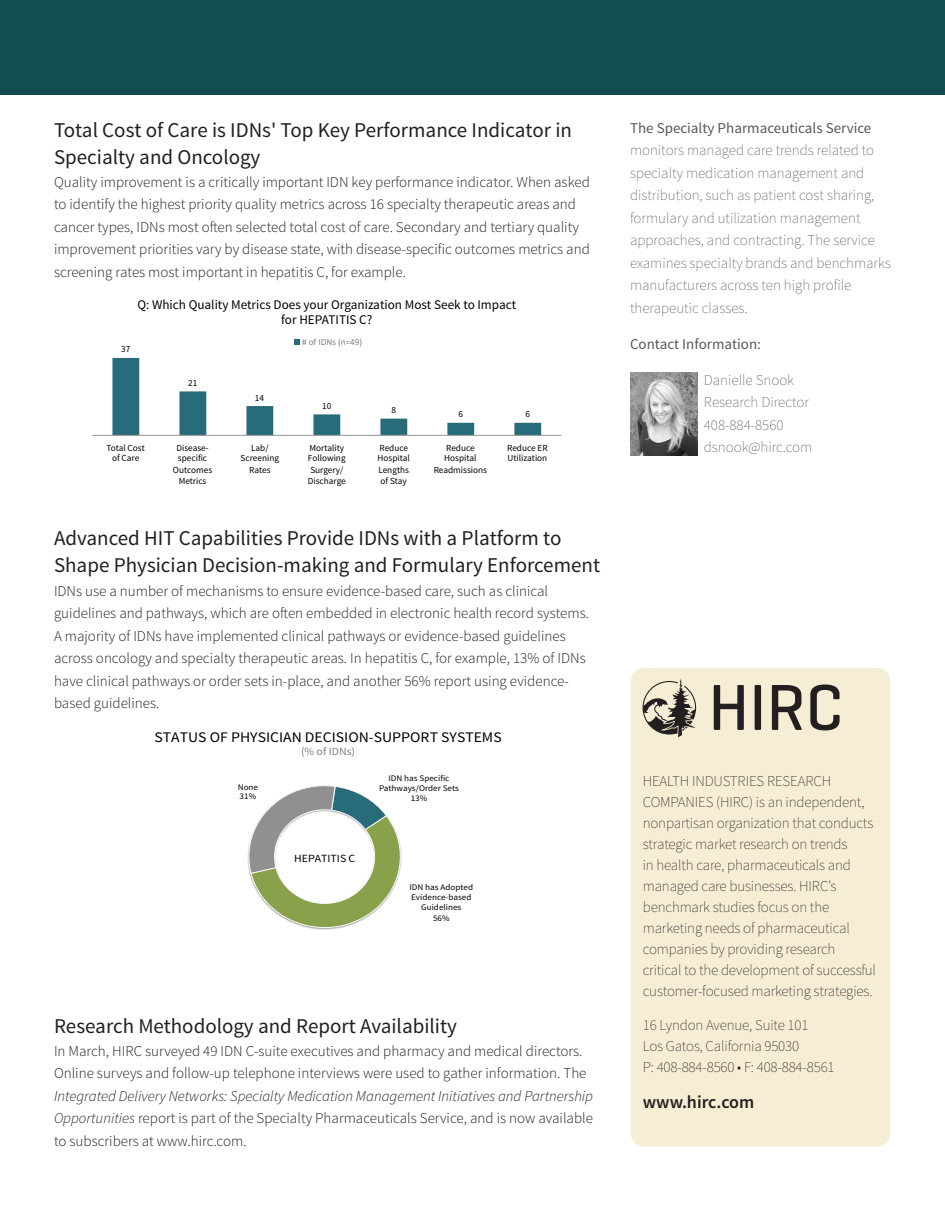
<style>
.page{position:relative;width:945px;height:1215px;background:#fff}
.page>*{position:absolute;margin:0;border:0;box-sizing:border-box;transform-origin:0 0}
.Subhead{font:21px/27px "Source Sans Pro";color:#231f20}
.Body_Text_-_New{font:21px "Source Sans Pro";color:#231f20}
.URL{font:600 18px "Source Sans Pro";color:#231f20}
.Body_Text_-_New-2{font:300 15px/22.5px "Source Sans Pro";color:#231f20}
.HIRC_Sign_Off{font:200 15px/21px "Source Sans Pro";letter-spacing:-.01em;color:#231f20}
.Subhead-2{font:300 15px/22.5px "Source Sans Pro";color:#231f20}
.Sidebar_text{font:200 15px/22.5px "Source Sans Pro";color:#57585a}
.Sidebar_text-2{font:15px "Source Sans Pro";color:#57585a}
.t1{font:14.7px "Source Sans Pro";color:#000;scale:1.07 1}
.t2{font:13.2px/15.9px "Source Sans Pro";color:#000;text-align:center}
.t3{font:10.95px "Source Sans Pro";color:#000;scale:1.07 1}
.t4{font:10.95px "Source Sans Pro";color:#7f7f7f;scale:1.07 1}
.t5{font:9.3px/11.1px "Source Sans Pro";color:#000;text-align:center}
.t6{font:9.3px "Calibri";color:#7f7f7f}
.t7{font:8.55px/10.2px "Source Sans Pro";color:#000;text-align:center;scale:1.07 1}
.s1{font-style:italic}
.s2{font-weight:400}
</style>
<div class="page">
<div style="left:631px;top:668px;width:259px;height:479px;background:#f6edd5;border-radius:14px"></div>
<img style="left:630px;top:372px;width:67px;height:83px">
<svg style="left:714px;top:685px;width:30px;height:45px"></svg>
<div style="left:755px;top:685px;width:6px;height:45px;background:#231f20"></div>
<svg style="left:772px;top:685px;width:30px;height:45px"></svg>
<svg style="left:810px;top:684px;width:30px;height:46px"></svg>
<svg style="left:643px;top:679px;width:53px;height:58px"></svg>
<div style="left:0;top:0;width:945px;height:94px;background:#104e52"></div>
<svg style="left:112px;top:358px;width:429px;height:77px"></svg>
<hr style="left:92px;top:435px;width:469px;height:1px;background:#979797">
<svg style="left:295px;top:339px;width:5px;height:5px"></svg>
<svg style="left:247px;top:785px;width:155px;height:145px"></svg>
<p class="Subhead" style="left:54px;top:117px;width:520px">Total Cost of Care is IDNs' Top Key Performance Indicator in<br>Specialty and Oncology</p>
<p class="Subhead-2" style="left:54px;top:171px;width:537px">Quality improvement is a critically important IDN key performance indicator. When asked to identify the highest priority quality metrics across 16 specialty therapeutic areas and cancer types, IDNs most often selected total cost of care. Secondary and tertiary quality improvement priorities vary by disease state, with disease-specific outcomes metrics and screening rates most important in hepatitis C, for example.</p>
<p class="t2" style="left:137px;top:296px;width:380px">Q: Which Quality Metrics Does your Organization Most Seek to Impact for HEPATITIS C?</p>
<p class="t6" style="left:302px;top:336px;width:62px"># of IDNs (n=49)</p>
<p class="t5" style="left:121px;top:344px;width:11px">37</p>
<p class="t5" style="left:188px;top:377px;width:11px">21</p>
<p class="t5" style="left:255px;top:392px;width:11px">14</p>
<p class="t5" style="left:322px;top:400px;width:11px">10</p>
<p class="t5" style="left:391px;top:405px;width:6px">8</p>
<p class="t5" style="left:458px;top:409px;width:6px">6</p>
<p class="t5" style="left:525px;top:409px;width:6px">6</p>
<p class="t5" style="left:106px;top:442px;width:40px;line-height:10.6px">Total Cost of Care</p>
<p class="t5" style="left:173px;top:442px;width:41px">Disease&shy;specific<br>Outcomes<br>Metrics</p>
<p class="t5" style="left:241px;top:442px;width:40px">Lab/<br>Screening<br>Rates</p>
<p class="t5" style="left:308px;top:442px;width:39px;text-align:left">Mortality<br>Following<br>Surgery/<br>Discharge</p>
<p class="t5" style="left:378px;top:442px;width:34px">Reduce<br>Hospital<br>Lengths of Stay</p>
<p class="t5" style="left:434px;top:442px;width:55px">Reduce<br>Hospital<br>Readmissions</p>
<p class="t5" style="left:507px;top:442px;width:42px;line-height:10.6px;text-align:left">Reduce ER<br>Utilization</p>
<p class="Subhead" style="left:54px;top:525px;width:548px">Advanced HIT Capabilities Provide IDNs with a Platform to<br>Shape Physician Decision-making and Formulary Enforcement</p>
<p class="Body_Text_-_New-2" style="left:54px;top:580px;width:537px">IDNs use a number of mechanisms to ensure evidence-based care, such as clinical guidelines and pathways, which are often embedded in electronic health record systems.<br>A majority of IDNs have implemented clinical pathways or evidence-based guidelines across oncology and specialty therapeutic areas. In hepatitis C, for example, 13% of IDNs have clinical pathways or order sets in-place, and another 56% report using evidence&shy;based guidelines.</p>
<p class="t1" style="left:154px;top:728px;width:326px">STATUS OF PHYSICIAN DECISION-SUPPORT SYSTEMS</p>
<p class="t4" style="left:301px;top:745px;width:52px">(% of IDNs)</p>
<p class="t7" style="left:238px;top:782px;width:21px;line-height:9.8px;text-align:left">None<br>31%</p>
<p class="t3" style="left:294px;top:852px;width:59px">HEPATITIS C</p>
<p class="t7" style="left:379px;top:773px;width:76px">IDN has Specific<br>Pathways/Order Sets<br>13%</p>
<p class="t7" style="left:409px;top:882px;width:61px">IDN has Adopted<br>Evidence-based<br>Guidelines<br>56%</p>
<p class="Body_Text_-_New" style="left:54px;top:1013px;width:405px">Research Methodology and Report Availability</p>
<p class="Body_Text_-_New-2" style="left:54px;top:1040px;width:541px">In March, HIRC surveyed 49 IDN C-suite executives and pharmacy and medical directors.<br>Online surveys and follow-up telephone interviews were used to gather information. The <span class="s1">Integrated Delivery Networks: Specialty Medication Management Initiatives and Partnership Opportunities</span> report is part of the Specialty Pharmaceuticals Service, and is now available to subscribers at www.hirc.com.</p>
<p class="Sidebar_text" style="left:630px;top:117px;width:262px"><span class="s2">The Specialty Pharmaceuticals Service </span>monitors managed care trends related to specialty medication management and distribution, such as patient cost sharing, formulary and utilization management approaches, and contracting. The service examines specialty brands and benchmarks manufacturers across ten high profile therapeutic classes.</p>
<p class="Sidebar_text-2" style="left:630px;top:334px;width:132px">Contact Information:</p>
<p class="Sidebar_text" style="left:704px;top:369px;width:110px">Danielle Snook<br>Research Director<br>408-884-8560 dsnook@hirc.com</p>
<p class="HIRC_Sign_Off" style="left:643px;top:770px;width:235px">HEALTH INDUSTRIES RESEARCH COMPANIES (HIRC) is an independent, nonpartisan organization that conducts strategic market research on trends<br>in health care, pharmaceuticals and managed care businesses. HIRC’s benchmark studies focus on the marketing needs of pharmaceutical companies by providing research critical to the development of successful customer-focused marketing strategies.</p>
<p class="HIRC_Sign_Off" style="left:643px;top:1015px;width:193px">16 Lyndon Avenue, Suite 101<br>Los Gatos, California 95030<br>P: 408-884-8560 • F: 408-884-8561</p>
<p class="URL" style="left:643px;top:1090px;width:113px">www.hirc.com</p>
</div>
